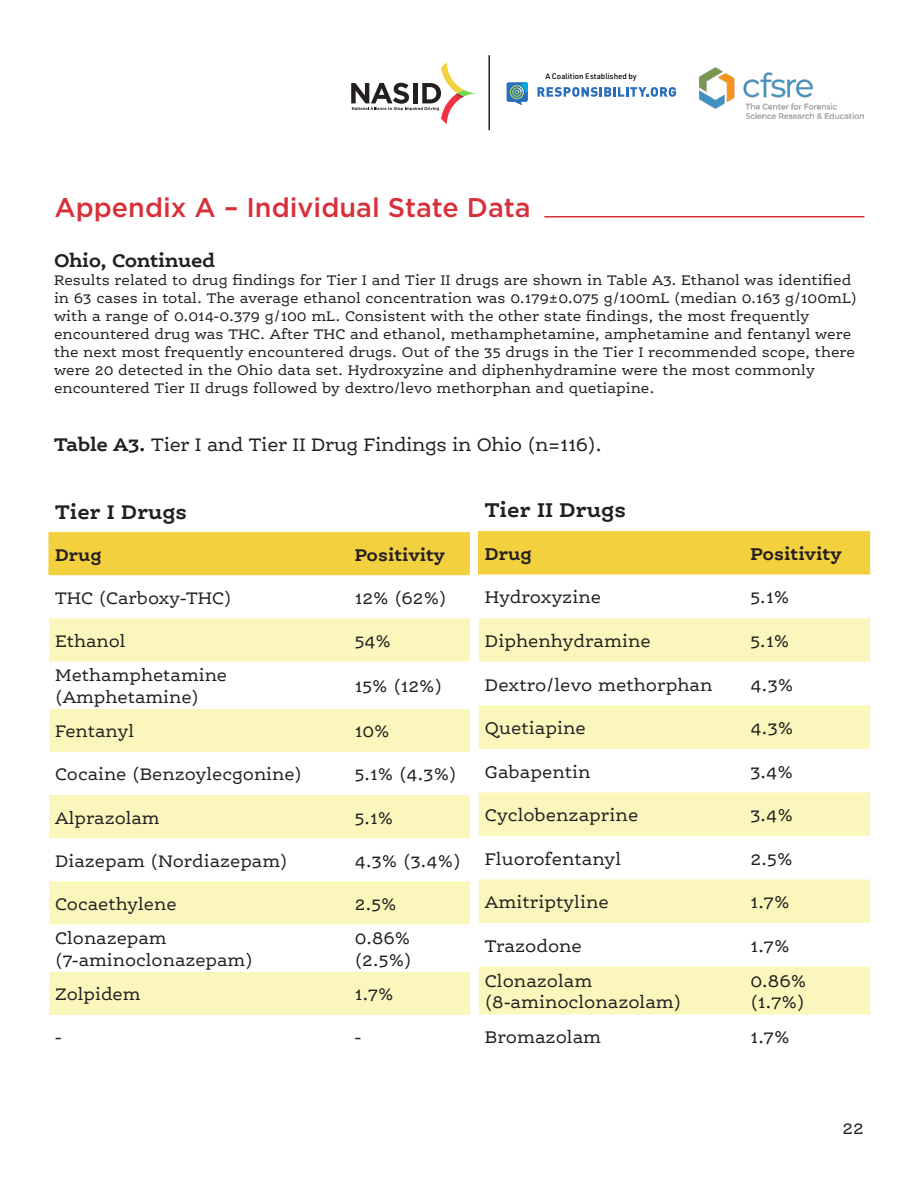
<style>
.page{position:relative;width:918px;height:1188px;background:#fff}
.page>*{position:absolute;margin:0;border:0;box-sizing:border-box;transform-origin:0 0}
.t1{font:500 27px "Gotham";color:#d8303b}
.t2{font:700 21.15px "Ernestine Pro";color:#231f20}
.t3{font:700 21px "Ernestine Pro";color:#231f20}
.t4{font:19.5px "Ernestine Pro";letter-spacing:-.02em;color:#231f20}
.t5{font:700 19.5px "Ernestine Pro";letter-spacing:-.02em;color:#231f20}
.t6{font:18.15px/21.8px "Ernestine Pro";color:#231f20}
.t7{font:700 18.15px "Ernestine Pro";color:#231f20}
.t8{font:18px/21.6px "Ernestine Pro";color:#231f20}
.t9{font:700 18px "Ernestine Pro";color:#231f20}
.t10{font:15px/18px "Ernestine Pro";color:#231f20}
.t11{font:500 7.95px "URWDIN";color:#000}
.s1{font-weight:700}
</style>
<div class="page">
<hr style="left:544px;top:216px;width:320px;height:2px;background:#d8303b">
<div style="left:50px;top:532px;width:420px;height:43px;background:#f3d03e"></div>
<svg style="left:49px;top:618px;width:421px;height:397px;fill:#fbf7bc"></svg>
<hr style="left:48px;top:532px;width:2px;height:43px;background:#f4d03e">
<div style="left:480px;top:531px;width:390px;height:44px;background:#f3d03e"></div>
<svg style="left:479px;top:618px;width:391px;height:397px;fill:#fbf7bc"></svg>
<hr style="left:478px;top:531px;width:2px;height:44px;background:#f4d03e">
<hr style="left:488px;top:55px;width:2px;height:75px;background:#231f20">
<svg style="left:507px;top:82px;width:21px;height:23px"></svg>
<svg style="left:537px;top:87px;width:139px;height:10px"></svg>
<svg style="left:351px;top:62px;width:126px;height:62px"></svg>
<img style="left:700px;top:67px;width:164px;height:51px">
<p class="t11" style="left:546px;top:71px;width:93px">A Coalition Established by</p>
<h1 class="t1" style="left:54px;top:189px;width:478px">Appendix A – Individual State Data</h1>
<h3 class="t5" style="left:54px;top:248px;width:163px">Ohio, Continued</h3>
<p class="t10" style="left:54px;top:271px;width:805px">Results related to drug findings for Tier I and Tier II drugs are shown in Table A3. Ethanol was identified in 63 cases in total. The average ethanol concentration was 0.179±0.075 g/100mL (median 0.163 g/100mL) with a range of 0.014-0.379 g/100 mL. Consistent with the other state findings, the most frequently encountered drug was THC. After THC and ethanol, methamphetamine, amphetamine and fentanyl were the next most frequently encountered drugs. Out of the 35 drugs in the Tier I recommended scope, there were 20 detected in the Ohio data set. Hydroxyzine and diphenhydramine were the most commonly encountered Tier II drugs followed by dextro/levo methorphan and quetiapine.</p>
<h3 class="t4" style="left:54px;top:433px;width:549px"><span class="s1">Table A3.</span> Tier I and Tier II Drug Findings in Ohio (n=116).</h3>
<h3 class="t3" style="left:55px;top:498px;width:133px">Tier I Drugs</h3>
<p class="t9" style="left:55px;top:543px;width:48px">Drug</p>
<p class="t9" style="left:355px;top:543px;width:92px">Positivity</p>
<p class="t8" style="left:55px;top:587px;width:178px">THC (Carboxy-THC)</p>
<p class="t8" style="left:355px;top:587px;width:94px">12% (62%)</p>
<p class="t8" style="left:55px;top:630px;width:72px">Ethanol</p>
<p class="t8" style="left:355px;top:630px;width:38px">54%</p>
<p class="t8" style="left:55px;top:664px;width:174px">Methamphetamine (Amphetamine)</p>
<p class="t8" style="left:355px;top:675px;width:89px">15% (12%)</p>
<p class="t8" style="left:55px;top:720px;width:81px">Fentanyl</p>
<p class="t8" style="left:355px;top:720px;width:37px">10%</p>
<p class="t8" style="left:55px;top:763px;width:248px">Cocaine (Benzoylecgonine)</p>
<p class="t8" style="left:355px;top:763px;width:104px">5.1% (4.3%)</p>
<p class="t8" style="left:55px;top:806px;width:106px">Alprazolam</p>
<p class="t8" style="left:355px;top:806px;width:40px">5.1%</p>
<p class="t8" style="left:55px;top:850px;width:234px">Diazepam (Nordiazepam)</p>
<p class="t8" style="left:355px;top:850px;width:108px">4.3% (3.4%)</p>
<p class="t8" style="left:55px;top:893px;width:123px">Cocaethylene</p>
<p class="t8" style="left:355px;top:893px;width:44px">2.5%</p>
<p class="t8" style="left:55px;top:927px;width:199px">Clonazepam (7-aminoclonazepam)</p>
<p class="t8" style="left:355px;top:927px;width:59px">0.86% (2.5%)</p>
<p class="t8" style="left:55px;top:983px;width:87px">Zolpidem</p>
<p class="t8" style="left:355px;top:983px;width:41px">1.7%</p>
<p class="t8" style="left:55px;top:1026px;width:8px">-</p>
<p class="t8" style="left:355px;top:1026px;width:8px">-</p>
<h2 class="t2" style="left:485px;top:497px;width:143px">Tier II Drugs</h2>
<p class="t7" style="left:485px;top:542px;width:49px">Drug</p>
<p class="t7" style="left:750px;top:542px;width:93px">Positivity</p>
<p class="t6" style="left:485px;top:586px;width:118px">Hydroxyzine</p>
<p class="t6" style="left:750px;top:586px;width:41px">5.1%</p>
<p class="t6" style="left:485px;top:630px;width:167px">Diphenhydramine</p>
<p class="t6" style="left:750px;top:630px;width:41px">5.1%</p>
<p class="t6" style="left:485px;top:673px;width:229px">Dextro/levo methorphan</p>
<p class="t6" style="left:750px;top:673px;width:45px">4.3%</p>
<p class="t6" style="left:485px;top:717px;width:103px">Quetiapine</p>
<p class="t6" style="left:750px;top:717px;width:45px">4.3%</p>
<p class="t6" style="left:485px;top:760px;width:107px">Gabapentin</p>
<p class="t6" style="left:750px;top:760px;width:44px">3.4%</p>
<p class="t6" style="left:485px;top:804px;width:155px">Cyclobenzaprine</p>
<p class="t6" style="left:750px;top:804px;width:44px">3.4%</p>
<p class="t6" style="left:485px;top:847px;width:138px">Fluorofentanyl</p>
<p class="t6" style="left:750px;top:847px;width:44px">2.5%</p>
<p class="t6" style="left:485px;top:891px;width:125px">Amitriptyline</p>
<p class="t6" style="left:750px;top:891px;width:41px">1.7%</p>
<p class="t6" style="left:485px;top:935px;width:99px">Trazodone</p>
<p class="t6" style="left:750px;top:935px;width:41px">1.7%</p>
<p class="t6" style="left:485px;top:969px;width:198px">Clonazolam (8-aminoclonazolam)</p>
<p class="t6" style="left:750px;top:969px;width:58px">0.86% (1.7%)</p>
<p class="t6" style="left:485px;top:1026px;width:118px">Bromazolam</p>
<p class="t6" style="left:750px;top:1026px;width:41px">1.7%</p>
<p class="t8" style="left:843px;top:1117px;width:23px">22</p>
</div>
